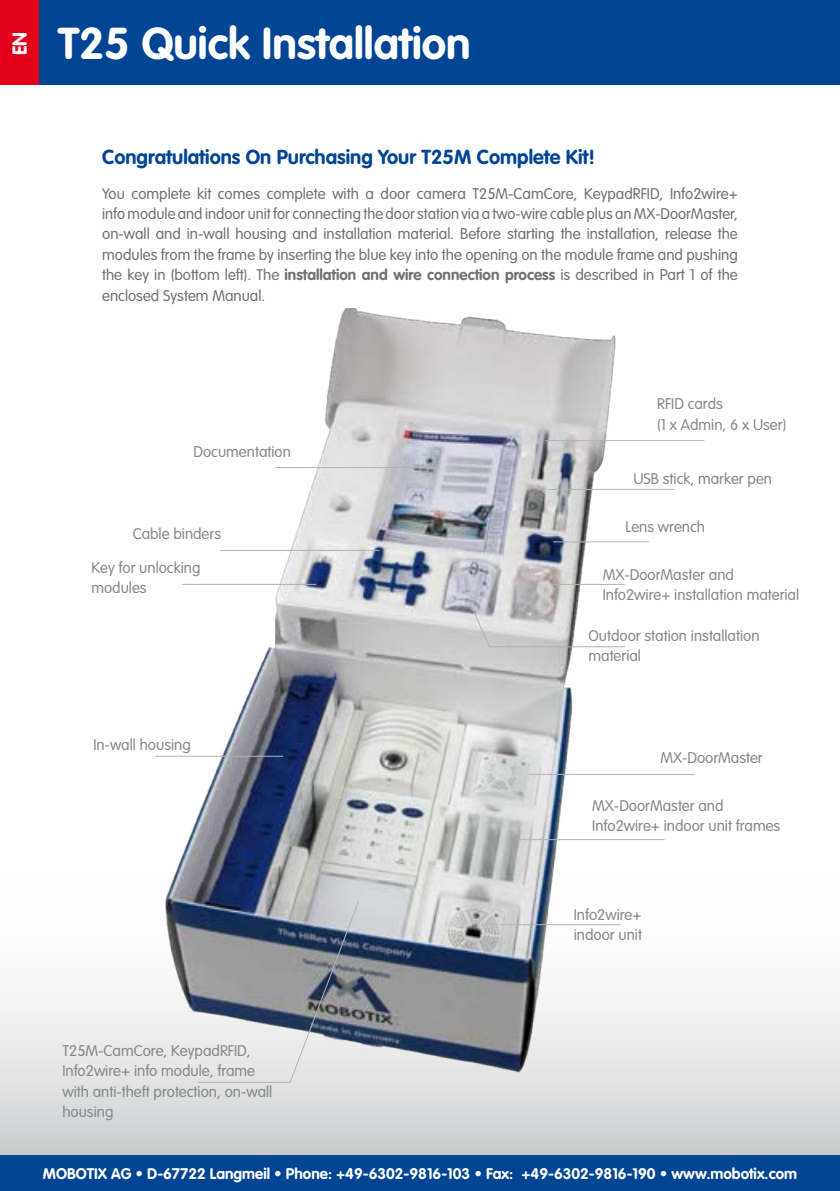
<style>
.page{position:relative;width:840px;height:1191px;background:#fff}
.page>*{position:absolute;margin:0;border:0;box-sizing:border-box;transform-origin:0 0}
.t1{font:700 44px "VAG Rounded LT Pro";color:#fff}
.t2{font:700 20px "VAG Rounded LT Pro";color:#004494}
.t3{font:700 20px "VAG Rounded LT Pro";color:#fff}
.t4{font:300 15.2px/20.4px "VAG Rounded LT Pro";color:#707172;text-align:justify}
.t5{font:300 15.2px/20.4px "VAG Rounded LT Pro";color:#87888a}
.t6{font:700 15.2px "VAG Rounded LT Pro";color:#fff}
.s1{font-weight:700}
</style>
<div class="page">
<svg style="left:0;top:997px;width:839px;height:158px;background:#dbdcdd"></svg>
<div style="left:0;top:0;width:839px;height:85px;background:#004494"></div>
<div style="left:0;top:0;width:39px;height:85px;background:#e2001a"></div>
<div style="left:0;top:1155px;width:839px;height:36px;background:#004494"></div>
<img style="left:109px;top:308px;width:594px;height:822px">
<hr style="left:182px;top:584px;width:134px;height:1px;background:#b1b3b4">
<hr style="left:275px;top:467px;width:164px;height:1px;background:#b1b3b4">
<hr style="left:545px;top:440px;width:159px;height:1px;background:#b1b3b4">
<hr style="left:548px;top:489px;width:126px;height:1px;background:#b1b3b4">
<hr style="left:553px;top:541px;width:95px;height:1px;background:#b1b3b4">
<hr style="left:553px;top:584px;width:71px;height:1px;background:#b1b3b4">
<svg style="left:467px;top:598px;width:158px;height:49px"></svg>
<hr style="left:220px;top:550px;width:159px;height:1px;background:#b1b3b4">
<hr style="left:155px;top:756px;width:128px;height:1px;background:#b1b3b4">
<hr style="left:528px;top:774px;width:166px;height:1px;background:#b1b3b4">
<hr style="left:500px;top:924px;width:120px;height:1px;background:#b1b3b4">
<hr style="left:514px;top:839px;width:150px;height:1px;background:#b1b3b4">
<svg style="left:197px;top:900px;width:162px;height:182px;background:#969ca5"></svg>
<h2 class="t3" style="left:7px;top:55px;width:24px;rotate:-90deg">EN</h2>
<h1 class="t1" style="left:58px;top:16px;width:414px">T25 Quick Installation</h1>
<h2 class="t2" style="left:102px;top:145px;width:494px">Congratulations On Purchasing Your T25M Complete Kit!</h2>
<p class="t4" style="left:102px;top:183px;width:636px">You complete kit comes complete with a door camera T25M-CamCore, KeypadRFID, Info2wire+ info module and indoor unit for connecting the door station via a two-wire cable plus an MX-DoorMaster, on-wall and in-wall housing and installation material. Before starting the installation, release the modules from the frame by inserting the blue key into the opening on the module frame and pushing the key in (bottom left). The <span class="s1">installation and wire connection process</span> is described in Part 1 of the enclosed System Manual.</p>
<p class="t5" style="left:193px;top:442px;width:99px">Documentation</p>
<p class="t5" style="left:133px;top:524px;width:90px">Cable binders</p>
<p class="t5" style="left:91px;top:558px;width:111px">Key for unlocking modules</p>
<p class="t5" style="left:93px;top:734px;width:99px">In-wall housing</p>
<p class="t5" style="left:62px;top:1041px;width:211px">T25M-CamCore, KeypadRFID,<br>Info2wire+ info module, frame with anti-theft protection, on-wall housing</p>
<p class="t5" style="left:656px;top:394px;width:131px">RFID cards<br>(1 x Admin, 6 x User)</p>
<p class="t5" style="left:633px;top:469px;width:140px">USB stick, marker pen</p>
<p class="t5" style="left:625px;top:517px;width:81px">Lens wrench</p>
<p class="t5" style="left:602px;top:564px;width:198px">MX-DoorMaster and<br>Info2wire+ installation material</p>
<p class="t5" style="left:588px;top:626px;width:172px">Outdoor station installation material</p>
<p class="t5" style="left:660px;top:748px;width:104px">MX-DoorMaster</p>
<p class="t5" style="left:592px;top:796px;width:189px">MX-DoorMaster and<br>Info2wire+ indoor unit frames</p>
<p class="t5" style="left:573px;top:904px;width:70px">Info2wire+ indoor unit</p>
<p class="t6" style="left:43px;top:1163px;width:755px">MOBOTIX AG • D-67722 Langmeil • Phone: +49-6302-9816-103 • Fax: +49-6302-9816-190 • www.mobotix.com</p>
</div>
